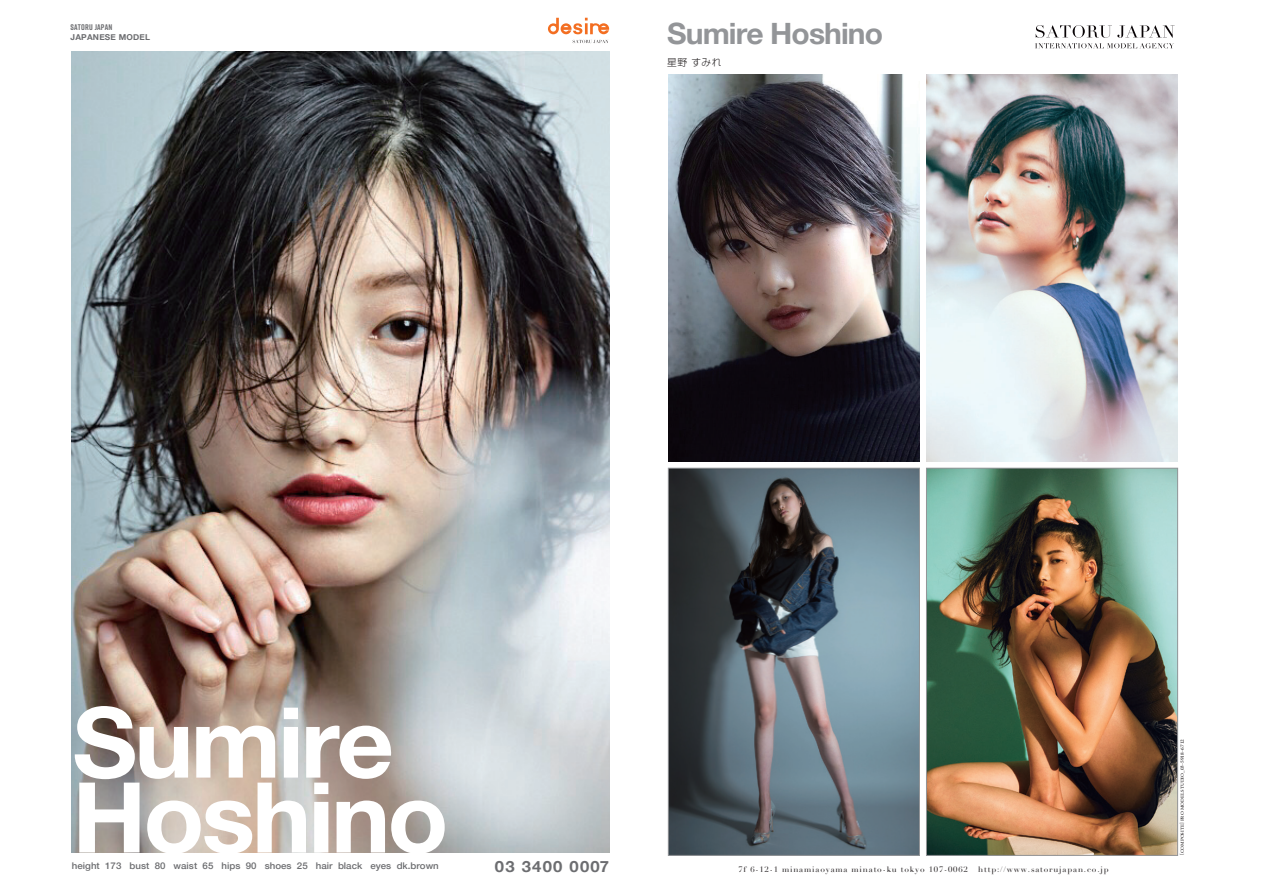
<style>
.page{position:relative;width:1263px;height:893px;background:#fff}
.page>*{position:absolute;margin:0;border:0;box-sizing:border-box;transform-origin:0 0}
.t1{font:700 97.95px "Helvetica Neue";letter-spacing:-.03em;color:#fff}
.t2{font:700 29.4px "Helvetica Neue";letter-spacing:-.03em;color:#939598}
.t3{font:700 15.45px "Helvetica Neue";letter-spacing:.075em;color:#6c6d70;scale:1.08 1}
.t4{font:300 9.75px "Shin Go Pro";color:#231f20}
.t5{font:500 9.3px "Helvetica Neue";color:#6c6d70;scale:1.05 1}
.t6{font:700 8.1px "Helvetica Neue";letter-spacing:.025em;color:#6c6d70}
.t7{font:700 8.1px "Rift";letter-spacing:.025em;color:#6c6d70}
.t8{font:7.8px "Didot LH";letter-spacing:.1em;color:#231f20;scale:1.08 1}
.t9{font:500 4.65px "Minion Pro";letter-spacing:-.005em;color:#231f20;scale:1.11 1}
.s1{font-size:4.95px}
</style>
<div class="page">
<svg style="left:573px;top:40px;width:35px;height:3px"></svg>
<img style="left:71px;top:51px;width:539px;height:801px">
<svg style="left:548px;top:18px;width:61px;height:16px"></svg>
<svg style="left:1035px;top:25px;width:139px;height:23px"></svg>
<img style="left:926px;top:74px;width:251px;height:387px">
<img style="left:668px;top:74px;width:251px;height:387px">
<img style="left:928px;top:470px;width:248px;height:383px">
<div style="left:926px;top:468px;width:252px;height:387px;border:1px solid #939598"></div>
<img style="left:670px;top:470px;width:248px;height:383px">
<div style="left:668px;top:468px;width:252px;height:387px;border:1px solid #939598"></div>
<p class="t7" style="left:71px;top:21px;width:43px">SATORU JAPAN</p>
<p class="t6" style="left:71px;top:31px;width:81px">JAPANESE MODEL</p>
<h2 class="t2" style="left:667px;top:10px;width:217px">Sumire Hoshino</h2>
<p class="t4" style="left:667px;top:54px;width:56px">星野 すみれ</p>
<h1 class="t1" style="left:72px;top:666px;width:323px">Sumire</h1>
<h1 class="t1" style="left:72px;top:741px;width:378px">Hoshino</h1>
<p class="t5" style="left:72px;top:858px;width:351px">height 173 bust 80 waist 65 hips 90 shoes 25 hair black eyes dk.brown</p>
<h3 class="t3" style="left:495px;top:854px;width:107px">03 3400 0007</h3>
<p class="t8" style="left:738px;top:864px;width:214px">7f 6-12-1 minamiaoyama minato-ku tokyo 107-0062</p>
<p class="t8" style="left:978px;top:864px;width:122px">http://www.satorujapan.co.jp</p>
<p class="t9" style="left:1179px;top:855px;width:106px;rotate:-90deg">[COMPOSITE] PRO MODEL STUDIO_<span class="s1">03-5918-6712</span></p>
</div>
